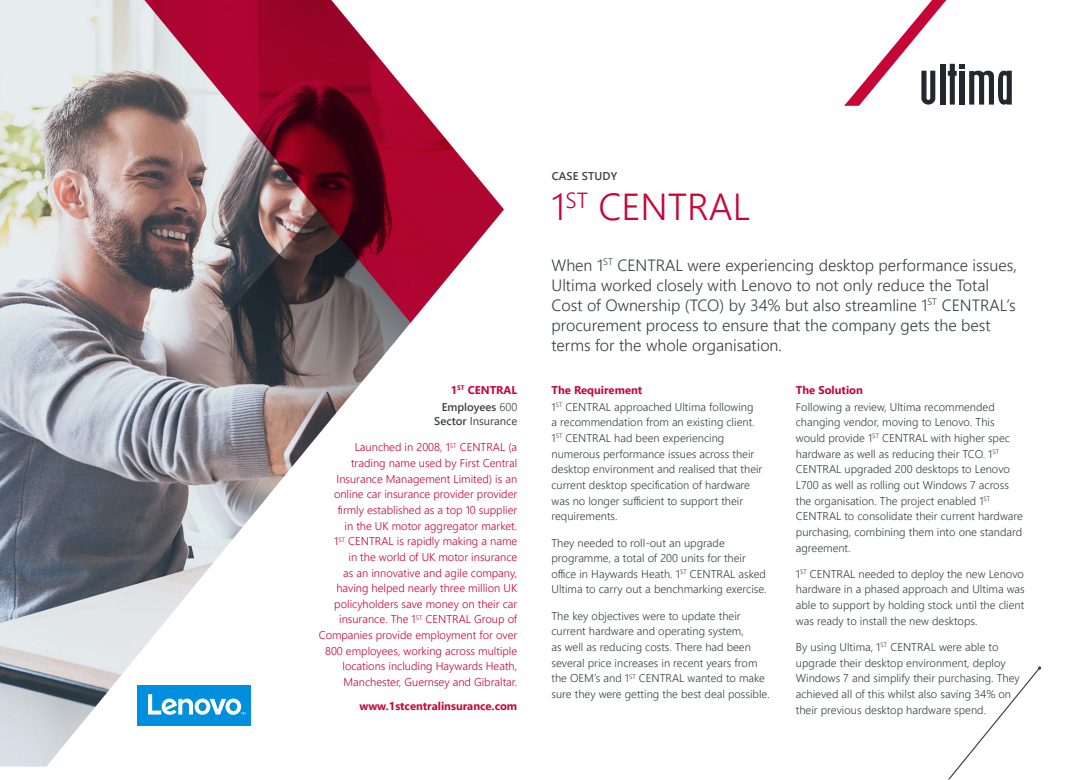
<style>
.page{position:relative;width:1088px;height:780px;background:#fff}
.page>*{position:absolute;margin:0;border:0;box-sizing:border-box;transform-origin:0 0}
.Case_Study_Heading_3{font:300 37.5px "Segoe UI";color:#c50637}
.Intro_Para_13pt_16pt{font:300 16.25px/20px "Segoe UI";color:#3a4045}
.Body_text_9pt_12_5pt{font:300 11.25px/15.6px "Segoe UI";color:#3a4045}
.Business_facts_Body{font:300 11.25px/15.6px "Segoe UI";color:#c50637;text-align:right}
.Business_facts__stat{font:600 11.25px/13.8px "Segoe UI";color:#3a4045;text-align:right}
.Business_facts__URL{font:700 11.25px "Segoe UI";color:#c50637}
.Subhead1_-_9pt_11pt{font:700 11.25px "Segoe UI";color:#c50637}
.Business_facts_sub_h{font:700 11.25px "Segoe UI";color:#c50637}
.TEXT_CASE_STUDY_CAPS{font:600 11.25px "Segoe UI";letter-spacing:.015em;color:#3a4045}
.s1{font-weight:300}
.s2{font-weight:400}
</style>
<div class="page">
<img style="left:0;top:0;width:411px;height:766px">
<svg style="left:0;top:210px;width:410px;height:368px"></svg>
<svg style="left:144px;top:0;width:360px;height:323px"></svg>
<svg style="left:844px;top:0;width:168px;height:106px"></svg>
<svg style="left:947px;top:666px;width:94px;height:114px"></svg>
<div style="left:138px;top:684px;width:113px;height:41px;background:#008fde"></div>
<svg style="left:148px;top:694px;width:97px;height:20px"></svg>
<p class="Business_facts_sub_h" style="left:451px;top:381px;width:68px">1<sup>ST</sup> CENTRAL</p>
<p class="Business_facts__stat" style="left:434px;top:400px;width:84px">Employees <span class="s1">600<br></span>Sector <span class="s2">Insurance</span></p>
<p class="Business_facts_Body" style="left:319px;top:439px;width:200px">Launched in 2008, 1<sup>ST</sup> CENTRAL (a trading name used by First Central Insurance Management Limited) is an online car insurance provider provider firmly established as a top 10 supplier<br>in the UK motor aggregator market.<br>1<sup>ST</sup> CENTRAL is rapidly making a name<br>in the world of UK motor insurance<br>as an innovative and agile company, having helped nearly three million UK policyholders save money on their car insurance. The 1<sup>ST</sup> CENTRAL Group of Companies provide employment for over 800 employees, working across multiple locations including Haywards Heath, Manchester, Guernsey and Gibraltar.</p>
<p class="Business_facts__URL" style="left:359px;top:697px;width:159px">www.1stcentralinsurance.com</p>
<p class="TEXT_CASE_STUDY_CAPS" style="left:552px;top:167px;width:67px">CASE STUDY</p>
<p class="Case_Study_Heading_3" style="left:551px;top:176px;width:200px">1<sup>ST</sup> CENTRAL</p>
<p class="Intro_Para_13pt_16pt" style="left:551px;top:254px;width:467px">When 1<sup>ST</sup> CENTRAL were experiencing desktop performance issues, Ultima worked closely with Lenovo to not only reduce the Total Cost of Ownership (TCO) by 34% but also streamline 1<sup>ST</sup> CENTRAL’s procurement process to ensure that the company gets the best terms for the whole organisation.</p>
<p class="Subhead1_-_9pt_11pt" style="left:551px;top:381px;width:92px">The Requirement</p>
<p class="Body_text_9pt_12_5pt" style="left:551px;top:398px;width:212px">1<sup>ST</sup> CENTRAL approached Ultima following<br>a recommendation from an existing client.<br>1<sup>ST</sup> CENTRAL had been experiencing numerous performance issues across their desktop environment and realised that their current desktop specification of hardware was no longer sufficient to support their requirements.</p>
<p class="Body_text_9pt_12_5pt" style="left:551px;top:534px;width:217px">They needed to roll-out an upgrade programme, a total of 200 units for their office in Haywards Heath. 1<sup>ST</sup> CENTRAL asked Ultima to carry out a benchmarking exercise.</p>
<p class="Body_text_9pt_12_5pt" style="left:551px;top:607px;width:220px">The key objectives were to update their current hardware and operating system,<br>as well as reducing costs. There had been several price increases in recent years from the OEM’s and 1<sup>ST</sup> CENTRAL wanted to make sure they were getting the best deal possible.</p>
<p class="Subhead1_-_9pt_11pt" style="left:796px;top:381px;width:68px">The Solution</p>
<p class="Body_text_9pt_12_5pt" style="left:796px;top:398px;width:229px">Following a review, Ultima recommended changing vendor, moving to Lenovo. This would provide 1<sup>ST</sup> CENTRAL with higher spec hardware as well as reducing their TCO. 1<sup>ST </sup>CENTRAL upgraded 200 desktops to Lenovo L700 as well as rolling out Windows 7 across the organisation. The project enabled 1<sup>ST </sup>CENTRAL to consolidate their current hardware purchasing, combining them into one standard agreement.</p>
<p class="Body_text_9pt_12_5pt" style="left:796px;top:565px;width:230px;text-align:justify">1<sup>ST</sup> CENTRAL needed to deploy the new Lenovo hardware in a phased approach and Ultima was able to support by holding stock until the client was ready to install the new desktops.</p>
<p class="Body_text_9pt_12_5pt" style="left:796px;top:638px;width:225px">By using Ultima, 1<sup>ST</sup> CENTRAL were able to upgrade their desktop environment, deploy Windows 7 and simplify their purchasing. They achieved all of this whilst also saving 34% on their previous desktop hardware spend.</p>
</div>
